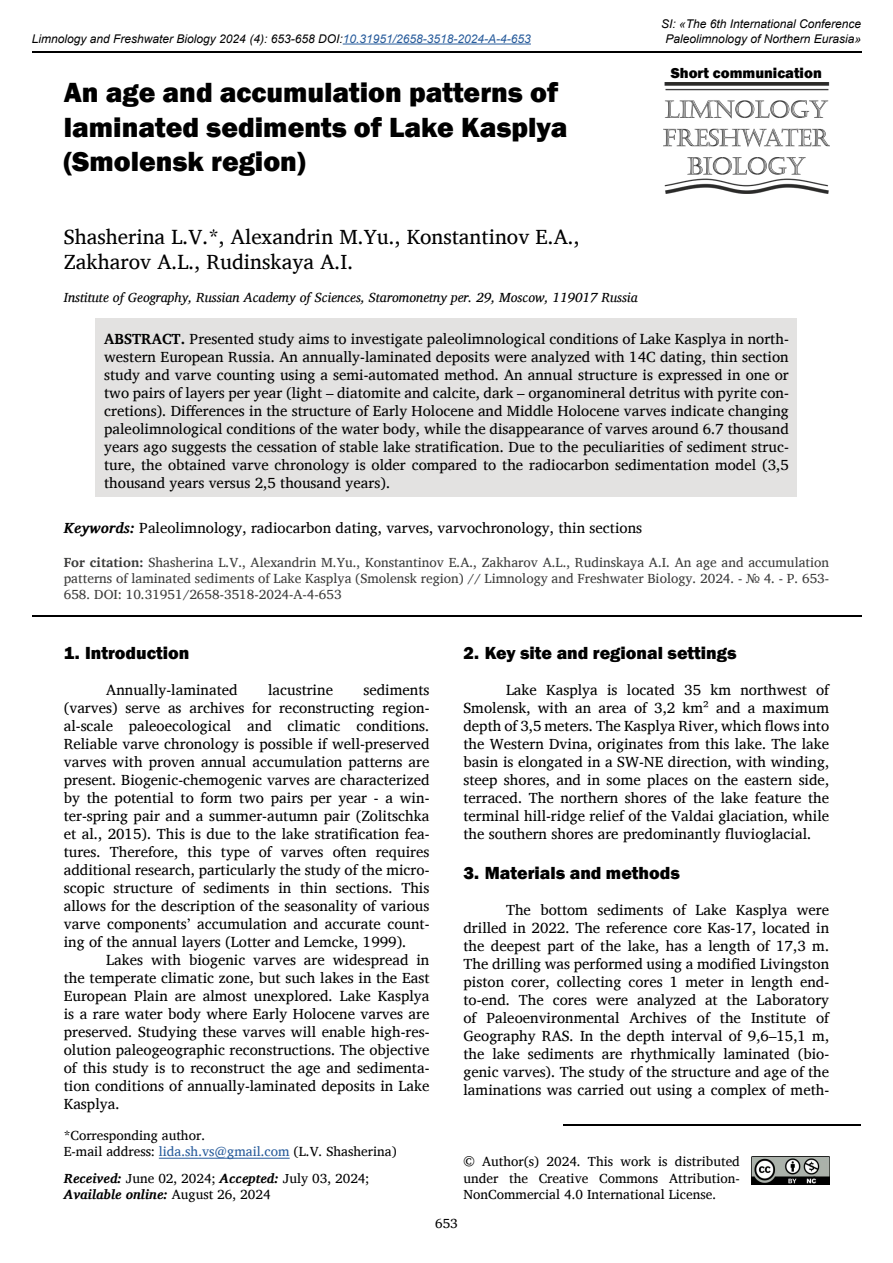
<style>
.page{position:relative;width:893px;height:1263px;background:#fff}
.page>*{position:absolute;margin:0;border:0;box-sizing:border-box;transform-origin:0 0}
.t1{font:800 28.5px/34.2px "Franklin Gothic";color:#000}
.t2{font:21px/25.2px "Charis SIL";color:#000}
.t3{font:800 18px "Franklin Gothic";color:#000}
.t4{font:15px/18px "Charis SIL";color:#000;text-align:justify}
.t5{font:800 15px "Franklin Gothic";color:#000}
.t6{font:13.5px/16.2px "Charis SIL";color:#000}
.t7{font:13.5px/16.2px "Charis SIL";color:#3c3c3b;text-align:justify}
.t8{font:italic 13.5px "Charis SIL";color:#000}
.t9{font:italic 12px/14.4px "Arial";color:#000;text-align:center}
.s1{color:#275b9b}
.s2{font-weight:700}
.s3{font-weight:700;font-style:italic}
</style>
<div class="page">
<hr style="left:32px;top:51px;width:829px;height:2px;background:#000">
<hr style="left:563px;top:1124px;width:298px;height:1px;background:#000">
<img style="left:663px;top:82px;width:166px;height:112px">
<img style="left:751px;top:1157px;width:78px;height:27px">
<hr style="left:343px;top:44px;width:188px;height:1px;background:#275b9b">
<div style="left:96px;top:318px;width:701px;height:179px;background:#e3e2e1"></div>
<hr style="left:159px;top:1158px;width:131px;height:1px;background:#275b9b">
<hr style="left:32px;top:615px;width:829px;height:2px;background:#000">
<p class="t9" style="left:32px;top:32px;width:500px">Limnology and Freshwater Biology 2024 (4): 653-658 DOI:<span class="s1">10.31951/2658-3518-2024-A-4-653</span></p>
<h1 class="t1" style="left:64px;top:76px;width:505px">An age and accumulation patterns of laminated sediments of Lake Kasplya (Smolensk region)</h1>
<p class="t9" style="left:661px;top:17px;width:201px">SI: «The 6th International Conference<br>Paleolimnology of Northern Eurasia»</p>
<p class="t5" style="left:671px;top:63px;width:153px">Short communication</p>
<h2 class="t2" style="left:64px;top:224px;width:517px">Shasherina L.V.*, Alexandrin M.Yu., Konstantinov E.A.,<br>Zakharov A.L., Rudinskaya A.I.</h2>
<p class="t8" style="left:64px;top:289px;width:576px">Institute of Geography, Russian Academy of Sciences, Staromonetny per. 29, Moscow, 119017 Russia</p>
<p class="t4" style="left:104px;top:330px;width:686px"><span class="s2">ABSTRACT.</span> Presented study aims to investigate paleolimnological conditions of Lake Kasplya in north&shy;western European Russia. An annually-laminated deposits were analyzed with 14C dating, thin section study and varve counting using a semi-automated method. An annual structure is expressed in one or two pairs of layers per year (light – diatomite and calcite, dark – organomineral detritus with pyrite con&shy;cretions). Differences in the structure of Early Holocene and Middle Holocene varves indicate changing paleolimnological conditions of the water body, while the disappearance of varves around 6.7 thousand years ago suggests the cessation of stable lake stratification. Due to the peculiarities of sediment struc&shy;ture, the obtained varve chronology is older compared to the radiocarbon sedimentation model (3,5 thousand years versus 2,5 thousand years).</p>
<p class="t4" style="left:64px;top:518px;width:580px"><span class="s3">Keywords:</span> Paleolimnology, radiocarbon dating, varves, varvochronology, thin sections</p>
<p class="t7" style="left:64px;top:554px;width:767px"><span class="s2">For citation:</span> Shasherina L.V., Alexandrin M.Yu., Konstantinov E.A., Zakharov A.L., Rudinskaya A.I. An age and accumulation patterns of laminated sediments of Lake Kasplya (Smolensk region) // Limnology and Freshwater Biology. 2024. - № 4. - P. 653- 658. DOI: 10.31951/2658-3518-2024-A-4-653</p>
<p class="t3" style="left:64px;top:641px;width:127px">1. Introduction</p>
<p class="t4" style="left:106px;top:681px;width:133px">Annually-laminated</p>
<p class="t4" style="left:268px;top:681px;width:66px">lacustrine</p>
<p class="t4" style="left:64px;top:681px;width:367px;text-indent:300px">sediments (varves) serve as archives for reconstructing region&shy;al-scale paleoecological and climatic conditions.<br>Reliable varve chronology is possible if well-preserved varves with proven annual accumulation patterns are present. Biogenic-chemogenic varves are characterized by the potential to form two pairs per year - a win&shy;ter-spring pair and a summer-autumn pair (Zolitschka et al., 2015). This is due to the lake stratification fea&shy;tures. Therefore, this type of varves often requires additional research, particularly the study of the micro&shy;scopic structure of sediments in thin sections. This allows for the description of the seasonality of various varve components’ accumulation and accurate count&shy;ing of the annual layers (Lotter and Lemcke, 1999).</p>
<p class="t4" style="left:64px;top:951px;width:367px;text-indent:43px">Lakes with biogenic varves are widespread in the temperate climatic zone, but such lakes in the East European Plain are almost unexplored. Lake Kasplya is a rare water body where Early Holocene varves are preserved. Studying these varves will enable high-res&shy;olution paleogeographic reconstructions. The objective of this study is to reconstruct the age and sedimenta&shy;tion conditions of annually-laminated deposits in Lake Kasplya.</p>
<p class="t6" style="left:64px;top:1127px;width:334px">*Corresponding author.<br>E-mail address: <span class="s1">lida.sh.vs@gmail.com</span> (L.V. Shasherina)</p>
<p class="t6" style="left:64px;top:1170px;width:307px"><span class="s3">Received:</span> June 02, 2024; <span class="s3">Accepted:</span> July 03, 2024;<br><span class="s3">Available online:</span> August 26, 2024</p>
<p class="t3" style="left:463px;top:641px;width:275px">2. Key site and regional settings</p>
<p class="t4" style="left:463px;top:681px;width:367px;text-indent:43px">Lake Kasplya is located 35 km northwest of Smolensk, with an area of 3,2 km² and a maximum depth of 3,5 meters. The Kasplya River, which flows into the Western Dvina, originates from this lake. The lake basin is elongated in a SW-NE direction, with winding, steep shores, and in some places on the eastern side, terraced. The northern shores of the lake feature the terminal hill-ridge relief of the Valdai glaciation, while the southern shores are predominantly fluvioglacial.</p>
<p class="t3" style="left:463px;top:861px;width:218px">3. Materials and methods</p>
<p class="t4" style="left:463px;top:900px;width:367px;text-indent:43px">The bottom sediments of Lake Kasplya were drilled in 2022. The reference core Kas-17, located in the deepest part of the lake, has a length of 17,3 m.<br>The drilling was performed using a modified Livingston piston corer, collecting cores 1 meter in length end&shy;to-end. The cores were analyzed at the Laboratory of Paleoenvironmental Archives of the Institute of Geography RAS. In the depth interval of 9,6–15,1 m, the lake sediments are rhythmically laminated (bio&shy;genic varves). The study of the structure and age of the laminations was carried out using a complex of meth-</p>
<p class="t6" style="left:463px;top:1154px;width:278px;text-align:justify">© Author(s) 2024. This work is distributed under the Creative Commons Attribution-NonCommercial 4.0 International License.</p>
<p class="t6" style="left:435px;top:1215px;width:24px">653</p>
</div>
